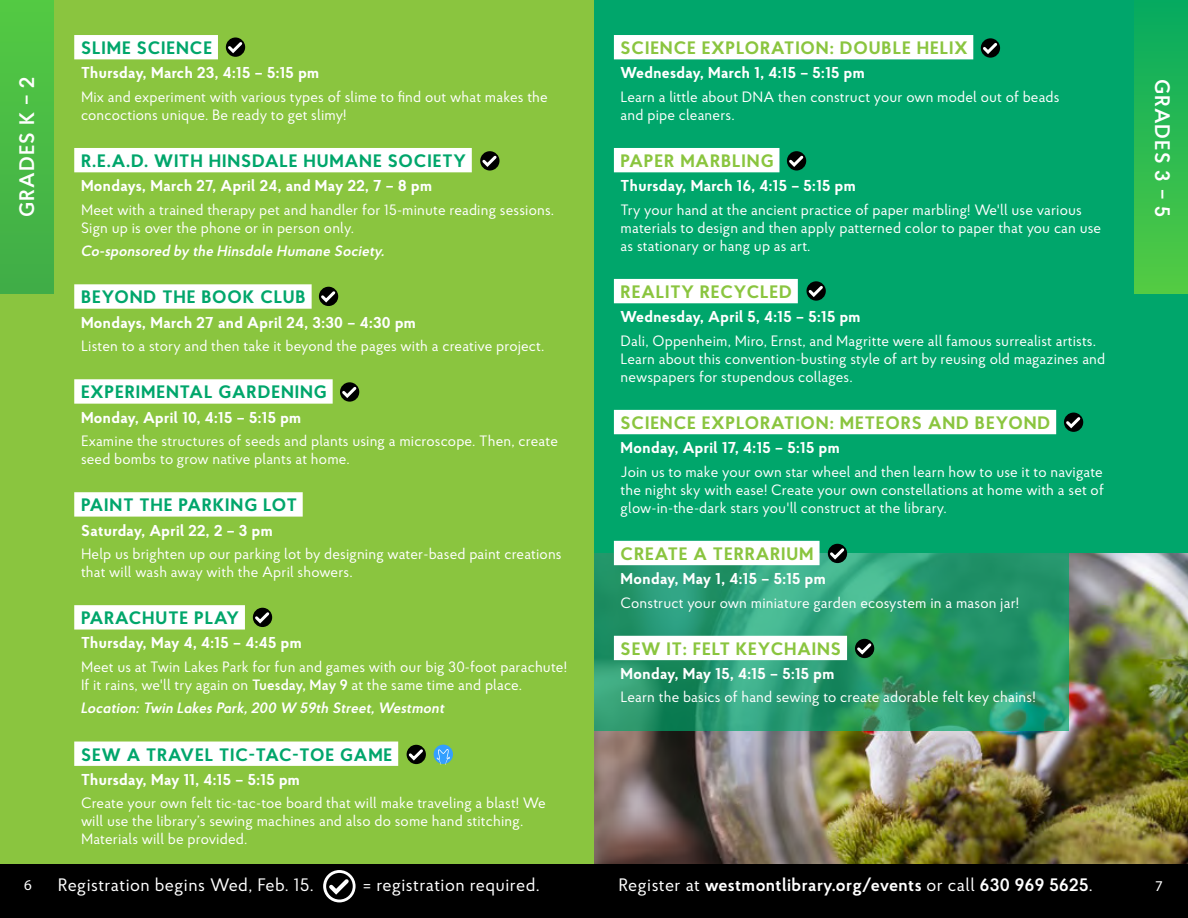
<style>
.page{position:relative;width:1188px;height:918px;background:#fff}
.page>*{position:absolute;margin:0;border:0;box-sizing:border-box;transform-origin:0 0}
.t1{font:600 21px "Proba Pro";letter-spacing:.05em;color:#fff}
.t2{font:700 18px "Proba Pro";letter-spacing:.05em;color:#00a66b}
.t3{font:700 18px "Proba Pro";letter-spacing:.05em;color:#8ac53f}
.t4{font:600 18px "Proba Pro";letter-spacing:.025em;color:#fff}
.t5{font:18px "Proba Pro";letter-spacing:.025em;color:#fff}
.t6{font:700 15.75px "Proba Pro";letter-spacing:.025em;color:#fff}
.t7{font:15px/18px "Proba Pro";letter-spacing:.01em;color:#fff}
.t8{font:italic 600 15px "Proba Pro";letter-spacing:.01em;color:#fff}
.t9{font:15px "Myriad Pro";color:#fff}
.s1{font-weight:600}
.s2{font-weight:400}
</style>
<div class="page">
<div style="left:593px;top:0;width:595px;height:918px;background:#00a66b"></div>
<div style="left:0;top:0;width:594px;height:918px;background:#8ac53f"></div>
<img style="left:594px;top:553px;width:594px;height:311px">
<svg style="left:594px;top:540px;width:474px;height:191px;background:#289b6e"></svg>
<div style="left:0;top:864px;width:1188px;height:54px;background:#000"></div>
<svg style="left:323px;top:870px;width:33px;height:32px"></svg>
<svg style="left:326px;top:873px;width:27px;height:27px"></svg>
<svg style="left:326px;top:875px;width:27px;height:23px"></svg>
<div style="left:614px;top:35px;width:359px;height:24px;background:#fff"></div>
<div style="left:614px;top:148px;width:165px;height:24px;background:#fff"></div>
<div style="left:614px;top:279px;width:184px;height:24px;background:#fff"></div>
<div style="left:614px;top:410px;width:442px;height:24px;background:#fff"></div>
<div style="left:614px;top:541px;width:206px;height:24px;background:#fff"></div>
<div style="left:614px;top:636px;width:233px;height:24px;background:#fff"></div>
<svg style="left:787px;top:151px;width:19px;height:20px"></svg>
<svg style="left:787px;top:153px;width:19px;height:16px"></svg>
<svg style="left:855px;top:639px;width:19px;height:19px"></svg>
<svg style="left:855px;top:641px;width:19px;height:16px"></svg>
<div style="left:74px;top:35px;width:144px;height:24px;background:#fff"></div>
<div style="left:74px;top:148px;width:398px;height:24px;background:#fff"></div>
<div style="left:74px;top:284px;width:238px;height:25px;background:#fff"></div>
<div style="left:74px;top:379px;width:259px;height:25px;background:#fff"></div>
<div style="left:74px;top:492px;width:229px;height:25px;background:#fff"></div>
<div style="left:74px;top:605px;width:171px;height:25px;background:#fff"></div>
<div style="left:74px;top:742px;width:324px;height:24px;background:#fff"></div>
<svg style="left:480px;top:151px;width:20px;height:20px"></svg>
<svg style="left:480px;top:153px;width:19px;height:16px"></svg>
<svg style="left:319px;top:287px;width:19px;height:19px"></svg>
<svg style="left:319px;top:289px;width:19px;height:16px"></svg>
<svg style="left:1064px;top:413px;width:19px;height:19px"></svg>
<svg style="left:1064px;top:414px;width:19px;height:16px"></svg>
<svg style="left:226px;top:37px;width:19px;height:20px"></svg>
<svg style="left:226px;top:39px;width:19px;height:16px"></svg>
<svg style="left:253px;top:608px;width:19px;height:19px"></svg>
<svg style="left:253px;top:610px;width:19px;height:16px"></svg>
<svg style="left:340px;top:382px;width:19px;height:20px"></svg>
<svg style="left:340px;top:384px;width:19px;height:16px"></svg>
<svg style="left:807px;top:281px;width:19px;height:20px"></svg>
<svg style="left:806px;top:283px;width:20px;height:16px"></svg>
<svg style="left:828px;top:544px;width:19px;height:19px"></svg>
<svg style="left:828px;top:546px;width:19px;height:16px"></svg>
<svg style="left:981px;top:38px;width:19px;height:20px"></svg>
<svg style="left:981px;top:40px;width:19px;height:16px"></svg>
<svg style="left:407px;top:745px;width:19px;height:19px"></svg>
<svg style="left:406px;top:747px;width:20px;height:16px"></svg>
<div style="left:434px;top:745px;width:19px;height:19px;background:#339fff;border-radius:50%"></div>
<svg style="left:437px;top:749px;width:13px;height:15px"></svg>
<div style="left:0;top:0;width:54px;height:294px;background:linear-gradient(to bottom,#53ca43,#40ad47)"></div>
<div style="left:1134px;top:0;width:54px;height:294px;background:linear-gradient(to bottom,#05aa60,#54cb43)"></div>
<h1 class="t1" style="left:13px;top:217px;width:142px;rotate:-90deg">GRADES K – 2</h1>
<p class="t2" style="left:81px;top:36px;width:133px">SLIME SCIENCE</p>
<p class="t6" style="left:81px;top:63px;width:240px">Thursday, March 23, 4:15 – 5:15 pm</p>
<p class="t7" style="left:81px;top:87px;width:468px">Mix and experiment with various types of slime to find out what makes the concoctions unique. Be ready to get slimy!</p>
<p class="t2" style="left:81px;top:149px;width:386px">R.E.A.D. WITH HINSDALE HUMANE SOCIETY</p>
<p class="t6" style="left:81px;top:176px;width:353px">Mondays, March 27, April 24, and May 22, 7 – 8 pm</p>
<p class="t7" style="left:81px;top:200px;width:475px">Meet with a trained therapy pet and handler for 15-minute reading sessions.<br>Sign up is over the phone or in person only.</p>
<p class="t8" style="left:81px;top:241px;width:305px">Co-sponsored by the Hinsdale Humane Society.</p>
<p class="t2" style="left:81px;top:285px;width:226px">BEYOND THE BOOK CLUB</p>
<p class="t6" style="left:81px;top:312px;width:336px">Mondays, March 27 and April 24, 3:30 – 4:30 pm</p>
<p class="t7" style="left:81px;top:337px;width:465px">Listen to a story and then take it beyond the pages with a creative project.</p>
<p class="t2" style="left:81px;top:380px;width:247px">EXPERIMENTAL GARDENING</p>
<p class="t6" style="left:81px;top:407px;width:222px">Monday, April 10, 4:15 – 5:15 pm</p>
<p class="t7" style="left:81px;top:432px;width:478px">Examine the structures of seeds and plants using a microscope. Then, create seed bombs to grow native plants at home.</p>
<p class="t2" style="left:81px;top:493px;width:217px">PAINT THE PARKING LOT</p>
<p class="t6" style="left:81px;top:520px;width:193px">Saturday, April 22, 2 – 3 pm</p>
<p class="t7" style="left:81px;top:545px;width:482px">Help us brighten up our parking lot by designing water-based paint creations that will wash away with the April showers.</p>
<p class="t2" style="left:81px;top:606px;width:160px">PARACHUTE PLAY</p>
<p class="t6" style="left:81px;top:633px;width:222px">Thursday, May 4, 4:15 – 4:45 pm</p>
<p class="t7" style="left:81px;top:657px;width:487px">Meet us at Twin Lakes Park for fun and games with our big 30-foot parachute!<br>If it rains, we'll try again on <span class="s1">Tuesday, May 9</span> at the same time and place.</p>
<p class="t8" style="left:81px;top:698px;width:365px">Location: Twin Lakes Park, 200 W 59th Street, Westmont</p>
<p class="t2" style="left:81px;top:743px;width:313px">SEW A TRAVEL TIC-TAC-TOE GAME</p>
<p class="t6" style="left:81px;top:769px;width:220px">Thursday, May 11, 4:15 – 5:15 pm</p>
<p class="t7" style="left:81px;top:794px;width:466px">Create your own felt tic-tac-toe board that will make traveling a blast! We will use the library’s sewing machines and also do some hand stitching.<br>Materials will be provided.</p>
<p class="t3" style="left:621px;top:36px;width:348px">SCIENCE EXPLORATION: DOUBLE HELIX</p>
<p class="t6" style="left:621px;top:63px;width:246px">Wednesday, March 1, 4:15 – 5:15 pm</p>
<p class="t7" style="left:621px;top:87px;width:440px">Learn a little about DNA then construct your own model out of beads and pipe cleaners.</p>
<p class="t3" style="left:621px;top:149px;width:154px">PAPER MARBLING</p>
<p class="t6" style="left:621px;top:176px;width:237px">Thursday, March 16, 4:15 – 5:15 pm</p>
<p class="t7" style="left:621px;top:200px;width:482px">Try your hand at the ancient practice of paper marbling! We'll use various materials to design and then apply patterned color to paper that you can use as stationary or hang up as art.</p>
<p class="t3" style="left:621px;top:280px;width:173px">REALITY RECYCLED</p>
<p class="t6" style="left:621px;top:307px;width:241px">Wednesday, April 5, 4:15 – 5:15 pm</p>
<p class="t7" style="left:621px;top:331px;width:486px">Dali, Oppenheim, Miro, Ernst, and Magritte were all famous surrealist artists.<br>Learn about this convention-busting style of art by reusing old magazines and newspapers for stupendous collages.</p>
<p class="t3" style="left:621px;top:411px;width:431px">SCIENCE EXPLORATION: METEORS AND BEYOND</p>
<p class="t6" style="left:621px;top:438px;width:220px">Monday, April 17, 4:15 – 5:15 pm</p>
<p class="t7" style="left:621px;top:462px;width:485px;text-align:justify">Join us to make your own star wheel and then learn how to use it to navigate the night sky with ease! Create your own constellations at home with a set of glow-in-the-dark stars you'll construct at the library.</p>
<p class="t3" style="left:621px;top:542px;width:195px">CREATE A TERRARIUM</p>
<p class="t6" style="left:621px;top:568px;width:207px">Monday, May 1, 4:15 – 5:15 pm</p>
<p class="t7" style="left:621px;top:593px;width:400px">Construct your own miniature garden ecosystem in a mason jar!</p>
<p class="t3" style="left:621px;top:637px;width:222px">SEW IT: FELT KEYCHAINS</p>
<p class="t6" style="left:621px;top:663px;width:215px">Monday, May 15, 4:15 – 5:15 pm</p>
<p class="t7" style="left:621px;top:688px;width:417px">Learn the basics of hand sewing to create adorable felt key chains!</p>
<h1 class="t1" style="left:1176px;top:79px;width:140px;rotate:90deg">GRADES 3 – 5</h1>
<p class="t5" style="left:58px;top:874px;width:258px">Registration begins Wed, Feb. 15.</p>
<p class="t5" style="left:363px;top:874px;width:178px">= registration required.</p>
<p class="t4" style="left:618px;top:874px;width:476px"><span class="s2">Register at</span> westmontlibrary.org/events <span class="s2">or call</span> 630 969 5625<span class="s2">.</span></p>
<p class="t9" style="left:24px;top:876px;width:9px">6</p>
<p class="t9" style="left:1155px;top:877px;width:9px">7</p>
</div>
